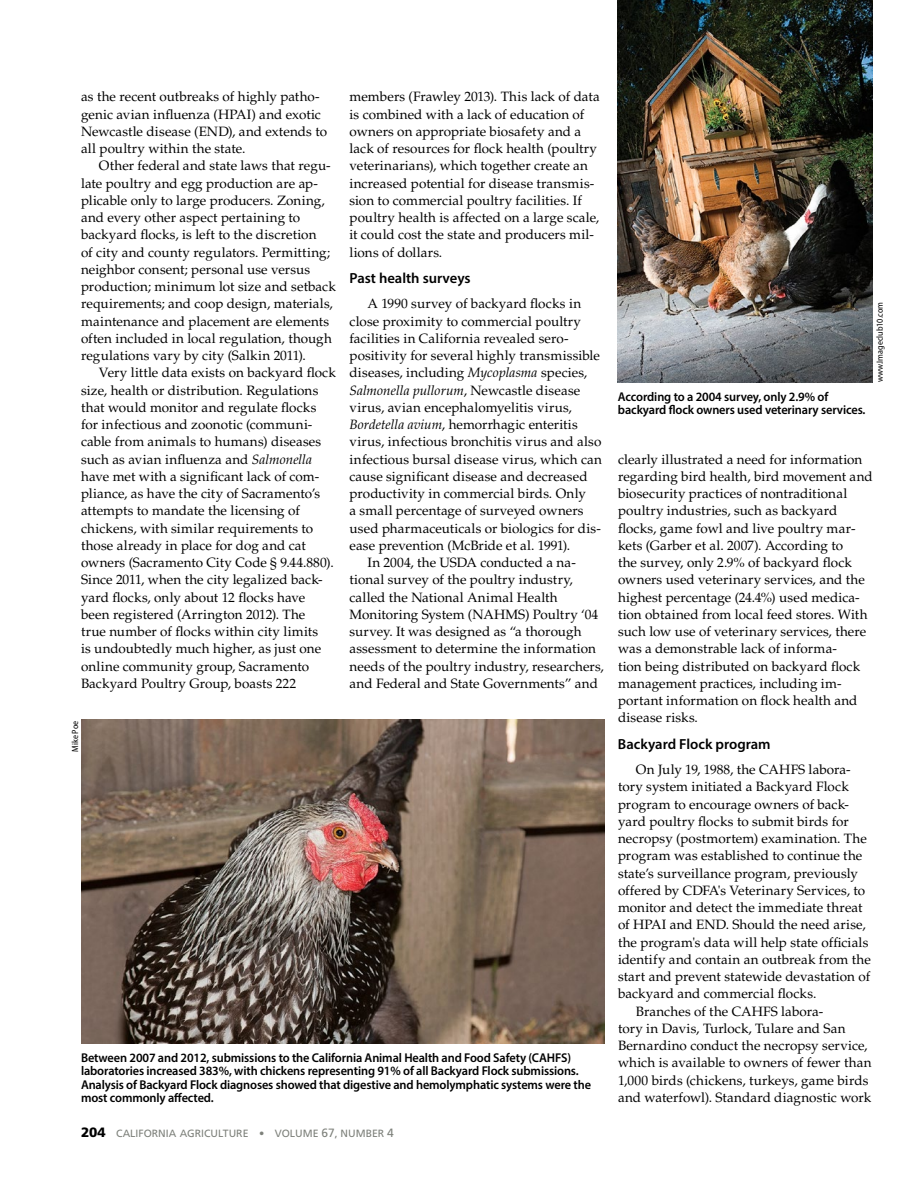
<style>
.page{position:relative;width:918px;height:1188px;background:#fff}
.page>*{position:absolute;margin:0;border:0;box-sizing:border-box;transform-origin:0 0}
.t1{font:600 14.7px "Myriad Pro";color:#000}
.t2{font:13.5px/17.2px "Palatino LT Std";letter-spacing:.005em;color:#000}
.t3{font:italic 13.5px "Palatino LT Std";color:#000}
.t4{font:600 12.75px/13.5px "Myriad Pro";letter-spacing:-.01em;color:#000}
.t5{font:10.5px "Frutiger LT Std";color:#7e817b}
.t6{font:semi-condensed 9px "Myriad Pro";color:#000}
.s1{font-style:italic}
.s2{font-style:normal}
.s3{font-weight:900;font-size:13.5px;color:#000}
.s4{font-size:12px}
</style>
<div class="page">
<img style="left:81px;top:720px;width:523px;height:323px">
<img style="left:618px;top:0;width:255px;height:382px">
<p class="t2" style="left:81px;top:88px;width:248px">as the recent outbreaks of highly patho&shy;genic avian influenza (HPAI) and exotic Newcastle disease (END), and extends to all poultry within the state.</p>
<p class="t2" style="left:81px;top:157px;width:256px;text-indent:18px">Other federal and state laws that regu&shy;late poultry and egg production are ap&shy;plicable only to large producers. Zoning, and every other aspect pertaining to backyard flocks, is left to the discretion<br>of city and county regulators. Permitting; neighbor consent; personal use versus production; minimum lot size and setback requirements; and coop design, materials, maintenance and placement are elements often included in local regulation, though regulations vary by city (Salkin 2011).</p>
<p class="t2" style="left:81px;top:364px;width:256px;text-indent:18px">Very little data exists on backyard flock size, health or distribution. Regulations that would monitor and regulate flocks for infectious and zoonotic (communi&shy;cable from animals to humans) diseases such as avian influenza and <span class="s1">Salmonella </span>have met with a significant lack of com&shy;pliance, as have the city of Sacramento’s attempts to mandate the licensing of chickens, with similar requirements to those already in place for dog and cat owners (Sacramento City Code § 9.44.880).<br>Since 2011, when the city legalized back&shy;yard flocks, only about 12 flocks have been registered (Arrington 2012). The<br>true number of flocks within city limits<br>is undoubtedly much higher, as just one online community group, Sacramento Backyard Poultry Group, boasts 222</p>
<p class="t6" style="left:69px;top:752px;width:32px;rotate:-90deg">Mike Poe</p>
<p class="t2" style="left:350px;top:88px;width:252px">members (Frawley 2013). This lack of data is combined with a lack of education of owners on appropriate biosafety and a lack of resources for flock health (poultry veterinarians), which together create an increased potential for disease transmis&shy;sion to commercial poultry facilities. If poultry health is affected on a large scale, it could cost the state and producers mil&shy;lions of dollars.</p>
<p class="t1" style="left:349px;top:269px;width:123px">Past health surveys</p>
<p class="t2" style="left:367px;top:295px;width:215px">A 1990 survey of backyard flocks in</p>
<p class="t2" style="left:350px;top:313px;width:233px">close proximity to commercial poultry</p>
<p class="t2" style="left:350px;top:330px;width:221px">facilities in California revealed sero-</p>
<p class="t2" style="left:350px;top:347px;width:252px">positivity for several highly transmissible</p>
<p class="t2" style="left:350px;top:364px;width:239px">diseases, including <span class="s1">Mycoplasma</span> species,</p>
<p class="t3" style="left:350px;top:382px;width:232px">Salmonella pullorum<span class="s2">, Newcastle disease</span></p>
<p class="t2" style="left:350px;top:399px;width:224px">virus, avian encephalomyelitis virus,</p>
<p class="t2" style="left:350px;top:416px;width:230px"><span class="s1">Bordetella avium</span>, hemorrhagic enteritis</p>
<p class="t2" style="left:350px;top:433px;width:253px">virus, infectious bronchitis virus and also</p>
<p class="t2" style="left:350px;top:451px;width:254px">infectious bursal disease virus, which can</p>
<p class="t2" style="left:350px;top:468px;width:240px">cause significant disease and decreased</p>
<p class="t2" style="left:350px;top:485px;width:238px">productivity in commercial birds. Only</p>
<p class="t2" style="left:350px;top:502px;width:236px">a small percentage of surveyed owners</p>
<p class="t2" style="left:350px;top:520px;width:253px">used pharmaceuticals or biologics for dis-</p>
<p class="t2" style="left:350px;top:537px;width:222px">ease prevention (McBride et al. 1991).</p>
<p class="t2" style="left:367px;top:554px;width:210px">In 2004, the USDA conducted a na-</p>
<p class="t2" style="left:350px;top:571px;width:225px">tional survey of the poultry industry,</p>
<p class="t2" style="left:350px;top:589px;width:210px">called the National Animal Health</p>
<p class="t2" style="left:350px;top:606px;width:250px">Monitoring System (NAHMS) Poultry ‘04</p>
<p class="t2" style="left:350px;top:623px;width:234px">survey. It was designed as “a thorough</p>
<p class="t2" style="left:350px;top:640px;width:248px">assessment to determine the information</p>
<p class="t2" style="left:350px;top:658px;width:256px">needs of the poultry industry, researchers,</p>
<p class="t2" style="left:350px;top:675px;width:250px">and Federal and State Governments” and</p>
<p class="t4" style="left:81px;top:1050px;width:512px">Between 2007 and 2012, submissions to the California Animal Health and Food Safety (CAHFS) laboratories increased 383%, with chickens representing 91% of all Backyard Flock submissions.<br>Analysis of Backyard Flock diagnoses showed that digestive and hemolymphatic systems were the most commonly affected.</p>
<p class="t5" style="left:81px;top:1128px;width:314px"><span class="s3">204</span> CALIFORNIA AGRICULTURE • VOLUME <span class="s4">67</span>, NUMBER <span class="s4">4</span></p>
<p class="t4" style="left:618px;top:390px;width:249px">According to a 2004 survey, only 2.9% of backyard flock owners used veterinary services.</p>
<p class="t6" style="left:874px;top:382px;width:82px;rotate:-90deg">www.Imageclub10.com</p>
<p class="t2" style="left:618px;top:451px;width:256px">clearly illustrated a need for information regarding bird health, bird movement and biosecurity practices of nontraditional poultry industries, such as backyard flocks, game fowl and live poultry mar&shy;kets (Garber et al. 2007). According to<br>the survey, only 2.9% of backyard flock owners used veterinary services, and the highest percentage (24.4%) used medica&shy;tion obtained from local feed stores. With such low use of veterinary services, there was a demonstrable lack of informa-<br>tion being distributed on backyard flock management practices, including im&shy;portant information on flock health and disease risks.</p>
<p class="t1" style="left:618px;top:735px;width:154px">Backyard Flock program</p>
<p class="t2" style="left:636px;top:761px;width:216px">On July 19, 1988, the CAHFS labora-</p>
<p class="t2" style="left:618px;top:778px;width:232px">tory system initiated a Backyard Flock</p>
<p class="t2" style="left:618px;top:796px;width:233px">program to encourage owners of back-</p>
<p class="t2" style="left:618px;top:813px;width:232px">yard poultry flocks to submit birds for</p>
<p class="t2" style="left:618px;top:830px;width:250px">necropsy (postmortem) examination. The</p>
<p class="t2" style="left:618px;top:847px;width:246px">program was established to continue the</p>
<p class="t2" style="left:618px;top:865px;width:241px">state’s surveillance program, previously</p>
<p class="t2" style="left:618px;top:882px;width:249px">offered by CDFA's Veterinary Services, to</p>
<p class="t2" style="left:618px;top:899px;width:246px">monitor and detect the immediate threat</p>
<p class="t2" style="left:618px;top:916px;width:249px">of HPAI and END. Should the need arise,</p>
<p class="t2" style="left:618px;top:934px;width:252px">the program's data will help state officials</p>
<p class="t2" style="left:618px;top:951px;width:254px">identify and contain an outbreak from the</p>
<p class="t2" style="left:618px;top:968px;width:254px">start and prevent statewide devastation of</p>
<p class="t2" style="left:618px;top:985px;width:200px">backyard and commercial flocks.</p>
<p class="t2" style="left:636px;top:1003px;width:189px">Branches of the CAHFS labora-</p>
<p class="t2" style="left:618px;top:1020px;width:229px">tory in Davis, Turlock, Tulare and San</p>
<p class="t2" style="left:618px;top:1037px;width:251px">Bernardino conduct the necropsy service,</p>
<p class="t2" style="left:618px;top:1054px;width:255px">which is available to owners of fewer than</p>
<p class="t2" style="left:618px;top:1072px;width:252px">1,000 birds (chickens, turkeys, game birds</p>
<p class="t2" style="left:618px;top:1089px;width:255px">and waterfowl). Standard diagnostic work</p>
</div>
